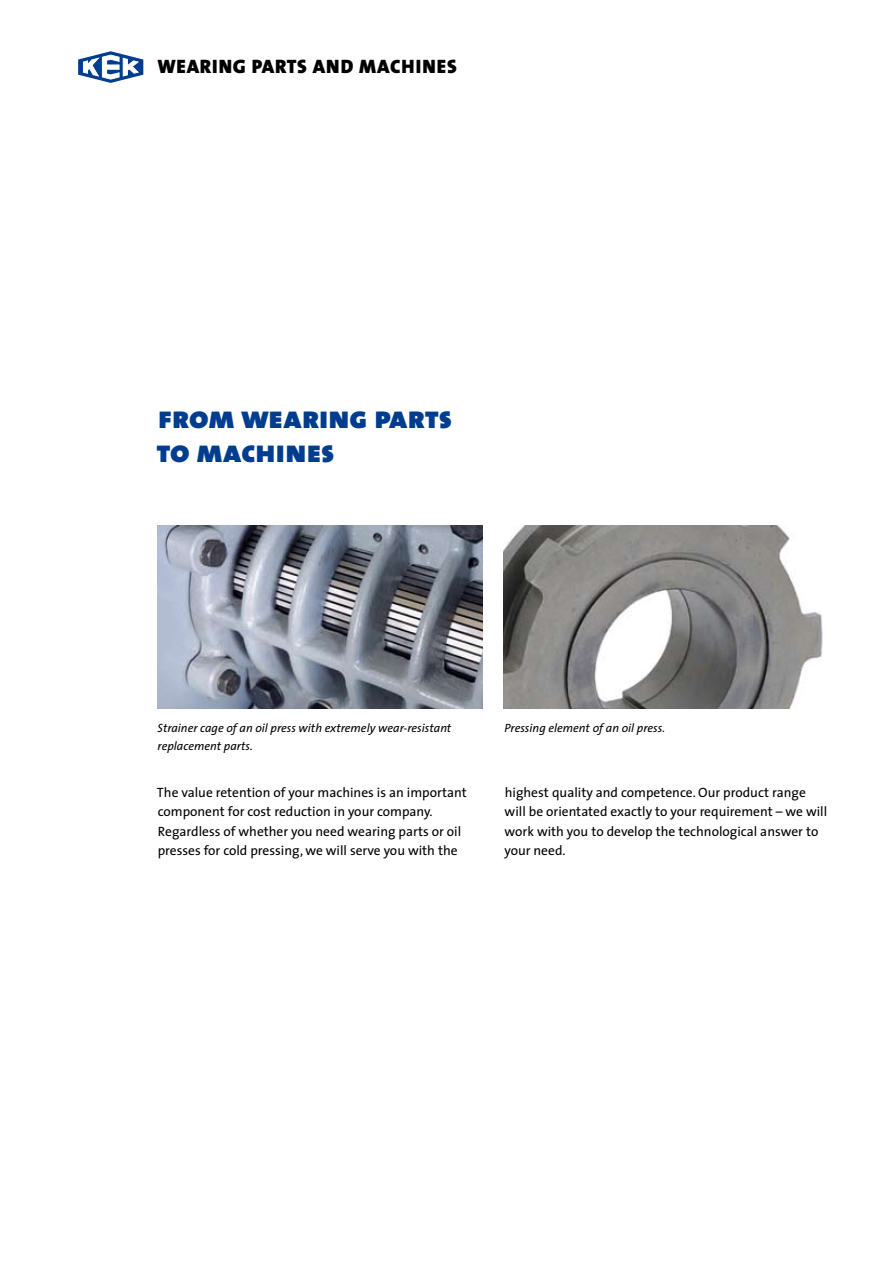
<style>
.page{position:relative;width:893px;height:1263px;background:#fff}
.page>*{position:absolute;margin:0;border:0;box-sizing:border-box;transform-origin:0 0}
.t1{font:31.5px/34.5px "The Sans Black Caps";color:#003d8f}
.t2{font:19.5px "The Sans Black Caps";letter-spacing:.04em;color:#000}
.t3{font:13.5px/19.5px "The Sans";color:#000}
.t4{font:italic 12px/18px "The Sans";color:#000}
</style>
<div class="page">
<svg style="left:78px;top:51px;width:65px;height:32px"></svg>
<img style="left:157px;top:526px;width:326px;height:183px">
<img style="left:504px;top:526px;width:319px;height:183px">
<h2 class="t2" style="left:157px;top:50px;width:301px">WEARING PARTS AND MACHINES</h2>
<h1 class="t1" style="left:156px;top:399px;width:297px">from wearing parts to machines</h1>
<p class="t4" style="left:158px;top:718px;width:295px">Strainer cage of an oil press with extremely wear-resistant replacement parts.</p>
<p class="t4" style="left:504px;top:718px;width:162px">Pressing element of an oil press.</p>
<p class="t3" style="left:157px;top:782px;width:311px">The value retention of your machines is an important component for cost reduction in your company.<br>Regardless of whether you need wearing parts or oil presses for cold pressing, we will serve you with the</p>
<p class="t3" style="left:504px;top:782px;width:324px">highest quality and competence. Our product range will be orientated exactly to your requirement – we will work with you to develop the technological answer to your need.</p>
</div>
